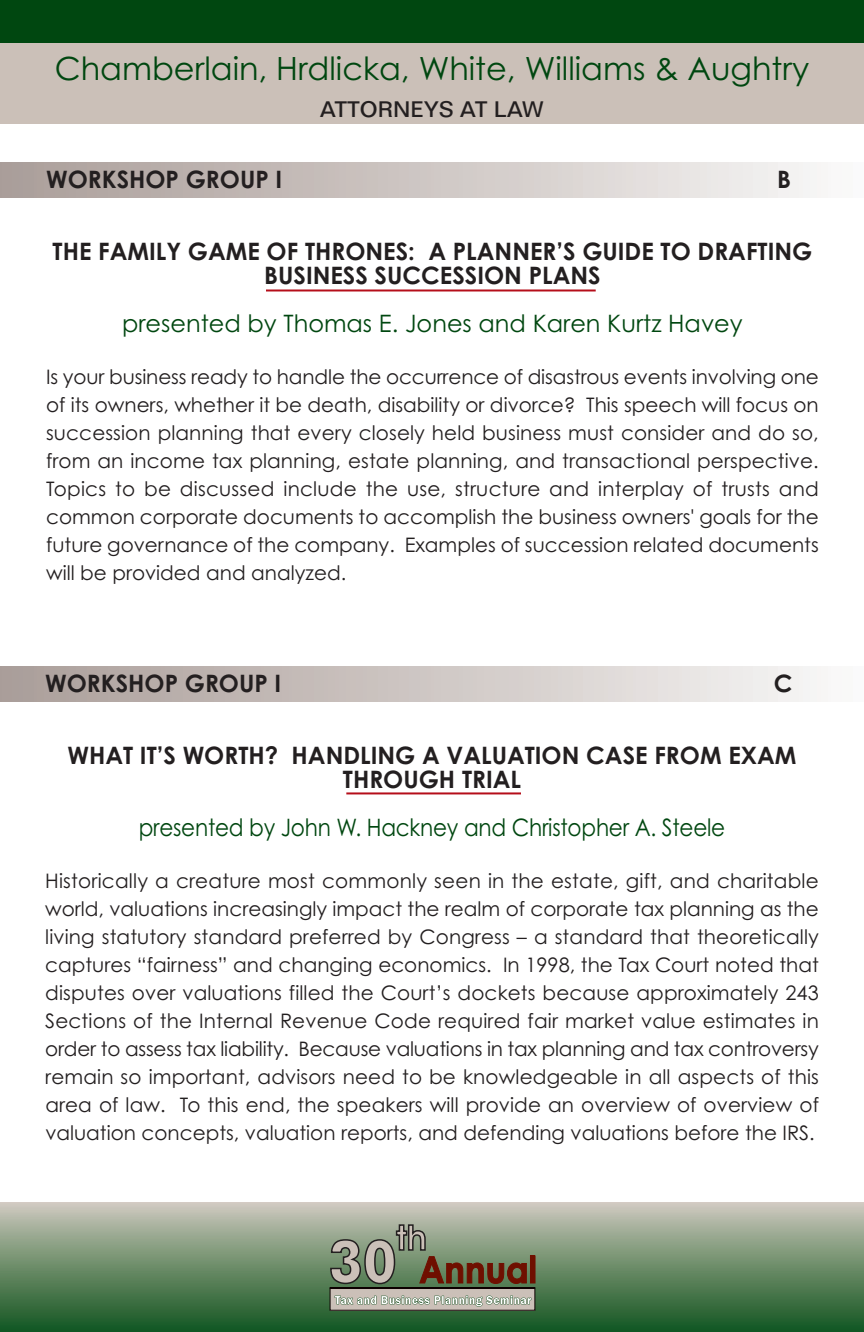
<style>
.page{position:relative;width:864px;height:1332px;background:#fff}
.page>*{position:absolute;margin:0;border:0;box-sizing:border-box;transform-origin:0 0}
.t1{font:32px "Century Gothic";color:#004710}
.t2{font:700 24px/24px "Century Gothic";color:#231f20;text-align:center}
.t3{font:24px "Century Gothic";letter-spacing:-.01em;color:#004710;scale:.9 1}
.t4{font:24px "Century Gothic";letter-spacing:-.01em;color:#004710}
.t5{font:500 22px "Folio BT";color:#231f20}
.t6{font:20px/28px "Century Gothic";color:#231f20;text-align:justify}
</style>
<div class="page">
<div style="left:0;top:0;width:864px;height:114px;background:#004710"></div>
<div style="left:0;top:43px;width:864px;height:81px;background:#cbc0b8"></div>
<div style="left:0;top:1203px;width:864px;height:129px;background:linear-gradient(to bottom,#cbc7ba,#10541d)"></div>
<div style="left:330px;top:1288px;width:205px;height:22px;background:#cbc0b8"></div>
<div style="left:530px;top:1256px;width:5px;height:27px;background:#6f0f00"></div>
<svg style="left:335px;top:1296px;width:196px;height:11px"></svg>
<hr style="left:330px;top:1287px;width:205px;height:2px;background:#0c0000">
<svg style="left:330px;top:1224px;width:197px;height:61px"></svg>
<div style="left:0;top:666px;width:864px;height:35px;background:linear-gradient(to right,#a99c97,#f8f7f7)"></div>
<div style="left:0;top:162px;width:864px;height:35px;background:linear-gradient(to right,#a99c97,#f8f7f7)"></div>
<hr style="left:266px;top:289px;width:330px;height:2px;background:#b50e1a">
<hr style="left:346px;top:792px;width:175px;height:2px;background:#b50e1a">
<h1 class="t1" style="left:55px;top:50px;width:756px">Chamberlain, Hrdlicka, White, Williams &amp; Aughtry</h1>
<p class="t5" style="left:320px;top:97px;width:225px">ATTORNEYS AT LAW</p>
<p class="t2" style="left:46px;top:168px;width:238px">WORKSHOP GROUP I</p>
<p class="t2" style="left:777px;top:168px;width:15px">B</p>
<p class="t2" style="left:53px;top:240px;width:761px">THE FAMILY GAME OF THRONES: A PLANNER’S GUIDE TO DRAFTING<br>BUSINESS SUCCESSION PLANS</p>
<p class="t4" style="left:122px;top:310px;width:622px">presented by Thomas E. Jones and Karen Kurtz Havey</p>
<p class="t6" style="left:46px;top:363px;width:774px">Is your business ready to handle the occurrence of disastrous events involving one of its owners, whether it be death, disability or divorce? This speech will focus on succession planning that every closely held business must consider and do so, from an income tax planning, estate planning, and transactional perspective.<br>Topics to be discussed include the use, structure and interplay of trusts and common corporate documents to accomplish the business owners' goals for the future governance of the company. Examples of succession related documents will be provided and analyzed.</p>
<p class="t2" style="left:45px;top:672px;width:238px">WORKSHOP GROUP I</p>
<p class="t2" style="left:774px;top:672px;width:20px">C</p>
<p class="t2" style="left:68px;top:744px;width:730px">WHAT IT’S WORTH? HANDLING A VALUATION CASE FROM EXAM<br>THROUGH TRIAL</p>
<p class="t3" style="left:139px;top:814px;width:653px">presented by John W. Hackney and Christopher A. Steele</p>
<p class="t6" style="left:45px;top:867px;width:775px">Historically a creature most commonly seen in the estate, gift, and charitable world, valuations increasingly impact the realm of corporate tax planning as the living statutory standard preferred by Congress – a standard that theoretically captures “fairness” and changing economics. In 1998, the Tax Court noted that disputes over valuations filled the Court’s dockets because approximately 243<br>Sections of the Internal Revenue Code required fair market value estimates in order to assess tax liability. Because valuations in tax planning and tax controversy remain so important, advisors need to be knowledgeable in all aspects of this area of law. To this end, the speakers will provide an overview of overview of valuation concepts, valuation reports, and defending valuations before the IRS.</p>
</div>
